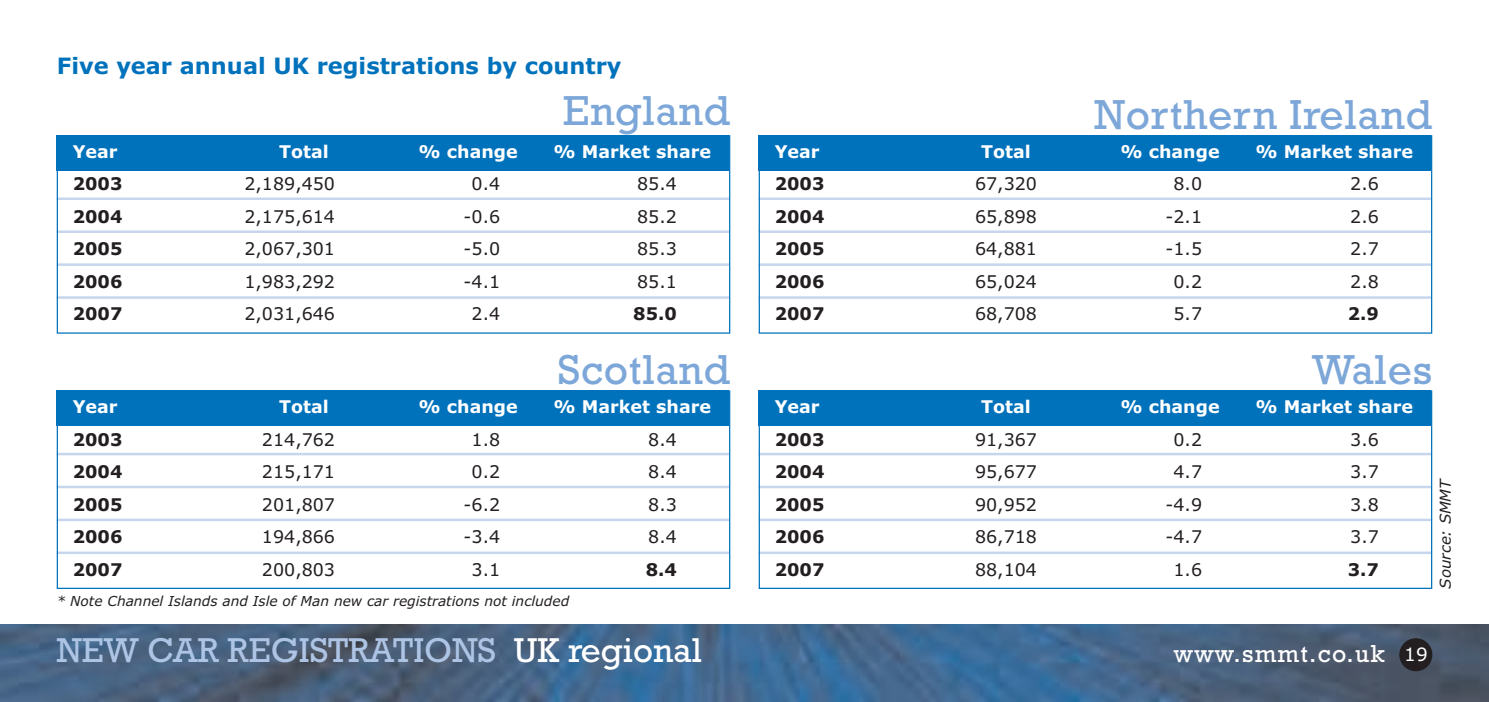
<style>
.page{position:relative;width:1489px;height:702px;background:#fff}
.page>*{position:absolute;margin:0;border:0;box-sizing:border-box;transform-origin:0 0}
.t1{font:42.5px "Rockwell";letter-spacing:.015em;color:#7ca7d8}
.t2{font:35px "Rockwell";color:#adc4e5}
.t3{font:25px "Rockwell";letter-spacing:.05em;color:#fff}
.t4{font:700 22.5px "Verdana";color:#0072bc}
.t5{font:17.5px "Verdana";color:#231f20}
.t6{font:700 17.5px "Verdana";color:#fff}
.t7{font:700 17.5px "Verdana";color:#231f20}
.t8{font:italic 15px "Verdana";color:#231f20}
.t9{font:italic 13.75px "Verdana";color:#231f20}
.s1{color:#fff}
.s2{font-family:"Verdana";font-size:18.5px}
</style>
<div class="page">
<hr style="left:57px;top:296px;width:672px;height:3px;background:#c6d6ed">
<hr style="left:57px;top:263px;width:672px;height:3px;background:#c6d6ed">
<hr style="left:57px;top:230px;width:672px;height:3px;background:#c6d6ed">
<hr style="left:57px;top:197px;width:672px;height:3px;background:#c6d6ed">
<img style="left:0;top:624px;width:1488px;height:78px">
<div style="left:1399px;top:638px;width:33px;height:33px;background:#231f20;border-radius:50%"></div>
<div style="left:57px;top:135px;width:672px;height:36px;background:#0072bc"></div>
<div style="left:57px;top:135px;width:673px;height:199px;border:1px solid #0072bc"></div>
<hr style="left:57px;top:551px;width:672px;height:3px;background:#c6d6ed">
<hr style="left:57px;top:518px;width:672px;height:3px;background:#c6d6ed">
<hr style="left:57px;top:485px;width:672px;height:3px;background:#c6d6ed">
<hr style="left:57px;top:453px;width:672px;height:2px;background:#c6d6ed">
<div style="left:57px;top:391px;width:672px;height:35px;background:#0072bc"></div>
<div style="left:57px;top:390px;width:673px;height:199px;border:1px solid #0072bc"></div>
<hr style="left:758px;top:296px;width:672px;height:3px;background:#c6d6ed">
<hr style="left:758px;top:263px;width:672px;height:3px;background:#c6d6ed">
<hr style="left:758px;top:230px;width:672px;height:3px;background:#c6d6ed">
<hr style="left:758px;top:197px;width:672px;height:3px;background:#c6d6ed">
<div style="left:758px;top:135px;width:672px;height:36px;background:#0072bc"></div>
<div style="left:758px;top:135px;width:673px;height:199px;border:1px solid #0072bc"></div>
<hr style="left:758px;top:551px;width:672px;height:3px;background:#c6d6ed">
<hr style="left:758px;top:518px;width:672px;height:3px;background:#c6d6ed">
<hr style="left:758px;top:485px;width:672px;height:3px;background:#c6d6ed">
<hr style="left:758px;top:453px;width:672px;height:2px;background:#c6d6ed">
<div style="left:758px;top:391px;width:672px;height:35px;background:#0072bc"></div>
<div style="left:758px;top:390px;width:673px;height:199px;border:1px solid #0072bc"></div>
<p class="t4" style="left:57px;top:53px;width:566px">Five year annual UK registrations by country</p>
<h1 class="t1" style="left:563px;top:86px;width:169px">England</h1>
<p class="t6" style="left:73px;top:141px;width:46px">Year</p>
<p class="t6" style="left:279px;top:141px;width:51px">Total</p>
<p class="t6" style="left:418px;top:141px;width:101px">% change</p>
<p class="t6" style="left:553px;top:141px;width:159px">% Market share</p>
<p class="t7" style="left:73px;top:174px;width:51px">2003</p>
<p class="t5" style="left:244px;top:174px;width:92px">2,189,450</p>
<p class="t5" style="left:471px;top:174px;width:30px">0.4</p>
<p class="t5" style="left:637px;top:174px;width:41px">85.4</p>
<p class="t7" style="left:73px;top:206px;width:51px">2004</p>
<p class="t5" style="left:244px;top:206px;width:92px">2,175,614</p>
<p class="t5" style="left:463px;top:206px;width:38px">-0.6</p>
<p class="t5" style="left:637px;top:206px;width:41px">85.2</p>
<p class="t7" style="left:73px;top:239px;width:51px">2005</p>
<p class="t5" style="left:244px;top:239px;width:92px">2,067,301</p>
<p class="t5" style="left:463px;top:239px;width:38px">-5.0</p>
<p class="t5" style="left:637px;top:239px;width:41px">85.3</p>
<p class="t7" style="left:73px;top:271px;width:51px">2006</p>
<p class="t5" style="left:244px;top:271px;width:92px">1,983,292</p>
<p class="t5" style="left:463px;top:271px;width:38px">-4.1</p>
<p class="t5" style="left:637px;top:271px;width:41px">85.1</p>
<p class="t7" style="left:73px;top:304px;width:51px">2007</p>
<p class="t5" style="left:244px;top:304px;width:92px">2,031,646</p>
<p class="t5" style="left:471px;top:304px;width:30px">2.4</p>
<p class="t7" style="left:633px;top:304px;width:45px">85.0</p>
<h1 class="t1" style="left:558px;top:344px;width:174px">Scotland</h1>
<p class="t6" style="left:73px;top:397px;width:46px">Year</p>
<p class="t6" style="left:279px;top:397px;width:51px">Total</p>
<p class="t6" style="left:418px;top:397px;width:101px">% change</p>
<p class="t6" style="left:553px;top:397px;width:159px">% Market share</p>
<p class="t7" style="left:73px;top:429px;width:51px">2003</p>
<p class="t5" style="left:262px;top:429px;width:75px">214,762</p>
<p class="t5" style="left:471px;top:429px;width:30px">1.8</p>
<p class="t5" style="left:648px;top:429px;width:30px">8.4</p>
<p class="t7" style="left:73px;top:462px;width:51px">2004</p>
<p class="t5" style="left:262px;top:462px;width:75px">215,171</p>
<p class="t5" style="left:471px;top:462px;width:30px">0.2</p>
<p class="t5" style="left:648px;top:462px;width:30px">8.4</p>
<p class="t7" style="left:73px;top:494px;width:51px">2005</p>
<p class="t5" style="left:262px;top:494px;width:75px">201,807</p>
<p class="t5" style="left:463px;top:494px;width:38px">-6.2</p>
<p class="t5" style="left:648px;top:494px;width:30px">8.3</p>
<p class="t7" style="left:73px;top:527px;width:51px">2006</p>
<p class="t5" style="left:262px;top:527px;width:75px">194,866</p>
<p class="t5" style="left:463px;top:527px;width:38px">-3.4</p>
<p class="t5" style="left:648px;top:527px;width:30px">8.4</p>
<p class="t7" style="left:73px;top:559px;width:51px">2007</p>
<p class="t5" style="left:262px;top:559px;width:75px">200,803</p>
<p class="t5" style="left:471px;top:559px;width:30px">3.1</p>
<p class="t7" style="left:645px;top:559px;width:33px">8.4</p>
<p class="t9" style="left:57px;top:593px;width:514px">* Note Channel Islands and Isle of Man new car registrations not included</p>
<h1 class="t1" style="left:1094px;top:89px;width:339px">Northern Ireland</h1>
<p class="t6" style="left:774px;top:141px;width:46px">Year</p>
<p class="t6" style="left:981px;top:141px;width:51px">Total</p>
<p class="t6" style="left:1120px;top:141px;width:101px">% change</p>
<p class="t6" style="left:1255px;top:141px;width:159px">% Market share</p>
<p class="t7" style="left:774px;top:174px;width:51px">2003</p>
<p class="t5" style="left:974px;top:174px;width:64px">67,320</p>
<p class="t5" style="left:1173px;top:174px;width:30px">8.0</p>
<p class="t5" style="left:1350px;top:174px;width:30px">2.6</p>
<p class="t7" style="left:774px;top:206px;width:51px">2004</p>
<p class="t5" style="left:974px;top:206px;width:64px">65,898</p>
<p class="t5" style="left:1165px;top:206px;width:38px">-2.1</p>
<p class="t5" style="left:1350px;top:206px;width:30px">2.6</p>
<p class="t7" style="left:774px;top:239px;width:51px">2005</p>
<p class="t5" style="left:974px;top:239px;width:64px">64,881</p>
<p class="t5" style="left:1165px;top:239px;width:38px">-1.5</p>
<p class="t5" style="left:1350px;top:239px;width:30px">2.7</p>
<p class="t7" style="left:774px;top:271px;width:51px">2006</p>
<p class="t5" style="left:974px;top:271px;width:64px">65,024</p>
<p class="t5" style="left:1173px;top:271px;width:30px">0.2</p>
<p class="t5" style="left:1350px;top:271px;width:30px">2.8</p>
<p class="t7" style="left:774px;top:304px;width:51px">2007</p>
<p class="t5" style="left:974px;top:304px;width:64px">68,708</p>
<p class="t5" style="left:1173px;top:304px;width:30px">5.7</p>
<p class="t7" style="left:1347px;top:304px;width:33px">2.9</p>
<h1 class="t1" style="left:1311px;top:344px;width:122px">Wales</h1>
<p class="t6" style="left:774px;top:397px;width:46px">Year</p>
<p class="t6" style="left:981px;top:397px;width:51px">Total</p>
<p class="t6" style="left:1120px;top:397px;width:101px">% change</p>
<p class="t6" style="left:1255px;top:397px;width:159px">% Market share</p>
<p class="t7" style="left:774px;top:429px;width:51px">2003</p>
<p class="t5" style="left:974px;top:429px;width:64px">91,367</p>
<p class="t5" style="left:1173px;top:429px;width:30px">0.2</p>
<p class="t5" style="left:1350px;top:429px;width:30px">3.6</p>
<p class="t7" style="left:774px;top:462px;width:51px">2004</p>
<p class="t5" style="left:974px;top:462px;width:64px">95,677</p>
<p class="t5" style="left:1173px;top:462px;width:30px">4.7</p>
<p class="t5" style="left:1350px;top:462px;width:30px">3.7</p>
<p class="t7" style="left:774px;top:494px;width:51px">2005</p>
<p class="t5" style="left:974px;top:494px;width:64px">90,952</p>
<p class="t5" style="left:1165px;top:494px;width:38px">-4.9</p>
<p class="t5" style="left:1350px;top:494px;width:30px">3.8</p>
<p class="t7" style="left:774px;top:527px;width:51px">2006</p>
<p class="t5" style="left:974px;top:527px;width:64px">86,718</p>
<p class="t5" style="left:1165px;top:527px;width:38px">-4.7</p>
<p class="t5" style="left:1350px;top:527px;width:30px">3.7</p>
<p class="t7" style="left:774px;top:559px;width:51px">2007</p>
<p class="t5" style="left:974px;top:559px;width:64px">88,104</p>
<p class="t5" style="left:1173px;top:559px;width:30px">1.6</p>
<p class="t7" style="left:1347px;top:559px;width:33px">3.7</p>
<p class="t8" style="left:1436px;top:588px;width:112px;rotate:-90deg">Source: SMMT</p>
<h2 class="t2" style="left:57px;top:629px;width:646px">NEW CAR REGISTRATIONS <span class="s1">UK regional</span></h2>
<h3 class="t3" style="left:1173px;top:638px;width:255px">www.smmt.co.uk <span class="s2">19</span></h3>
</div>
